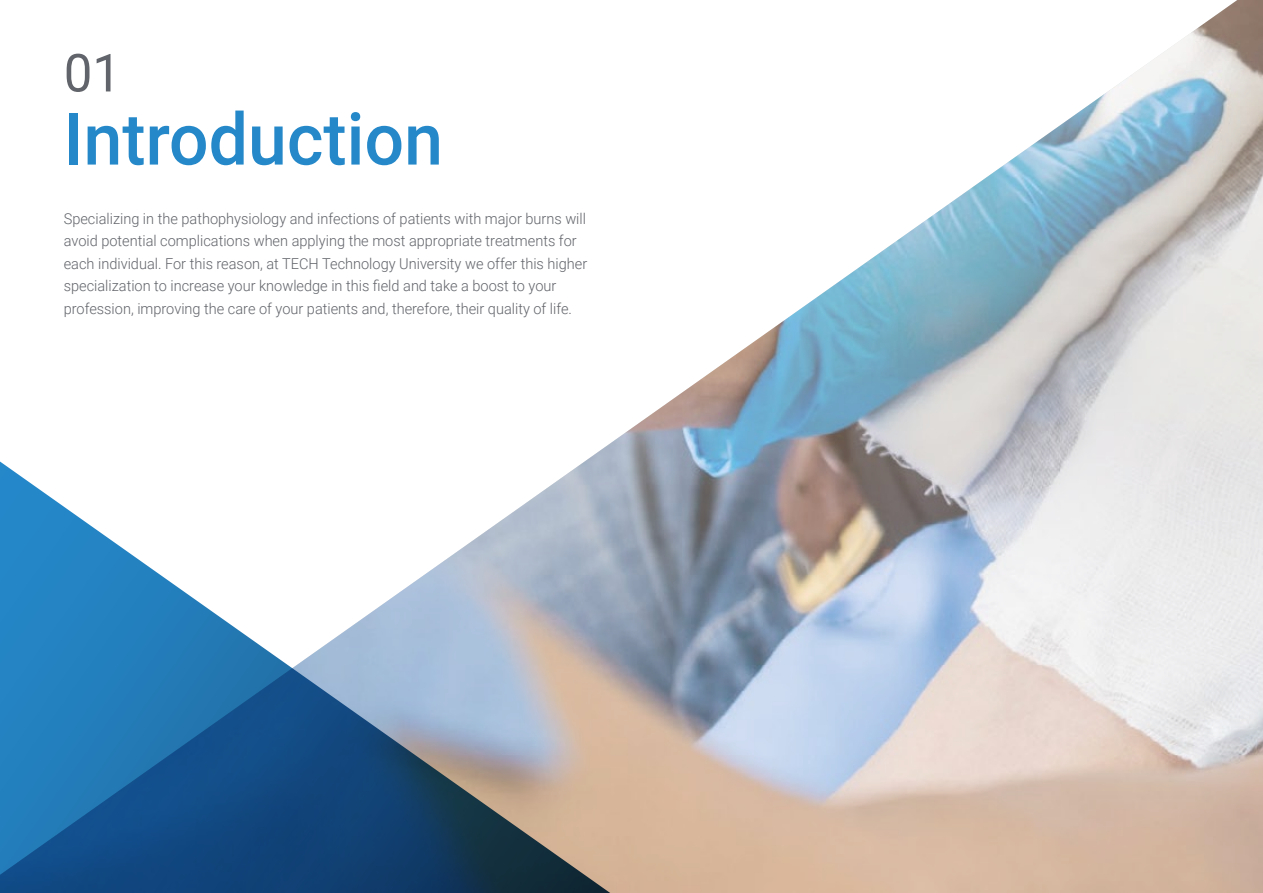
<style>
.page{position:relative;width:1263px;height:893px;background:#fff}
.page>*{position:absolute;margin:0;border:0;box-sizing:border-box;transform-origin:0 0}
.t1{font:500 72px "Roboto";color:#2488c9}
.t2{font:52.5px "Roboto";color:#61646a}
.t3{font:300 15px/22.5px "Roboto";color:#61646a}
</style>
<div class="page">
<img style="left:607px;top:0;width:656px;height:893px">
<svg style="left:0;top:446px;width:640px;height:447px"></svg>
<h2 class="t2" style="left:64px;top:36px;width:59px">01</h2>
<h1 class="t1" style="left:64px;top:89px;width:381px">Introduction</h1>
<p class="t3" style="left:64px;top:207px;width:525px">Specializing in the pathophysiology and infections of patients with major burns will avoid potential complications when applying the most appropriate treatments for each individual. For this reason, at TECH Technology University we offer this higher specialization to increase your knowledge in this field and take a boost to your profession, improving the care of your patients and, therefore, their quality of life.</p>
</div>
